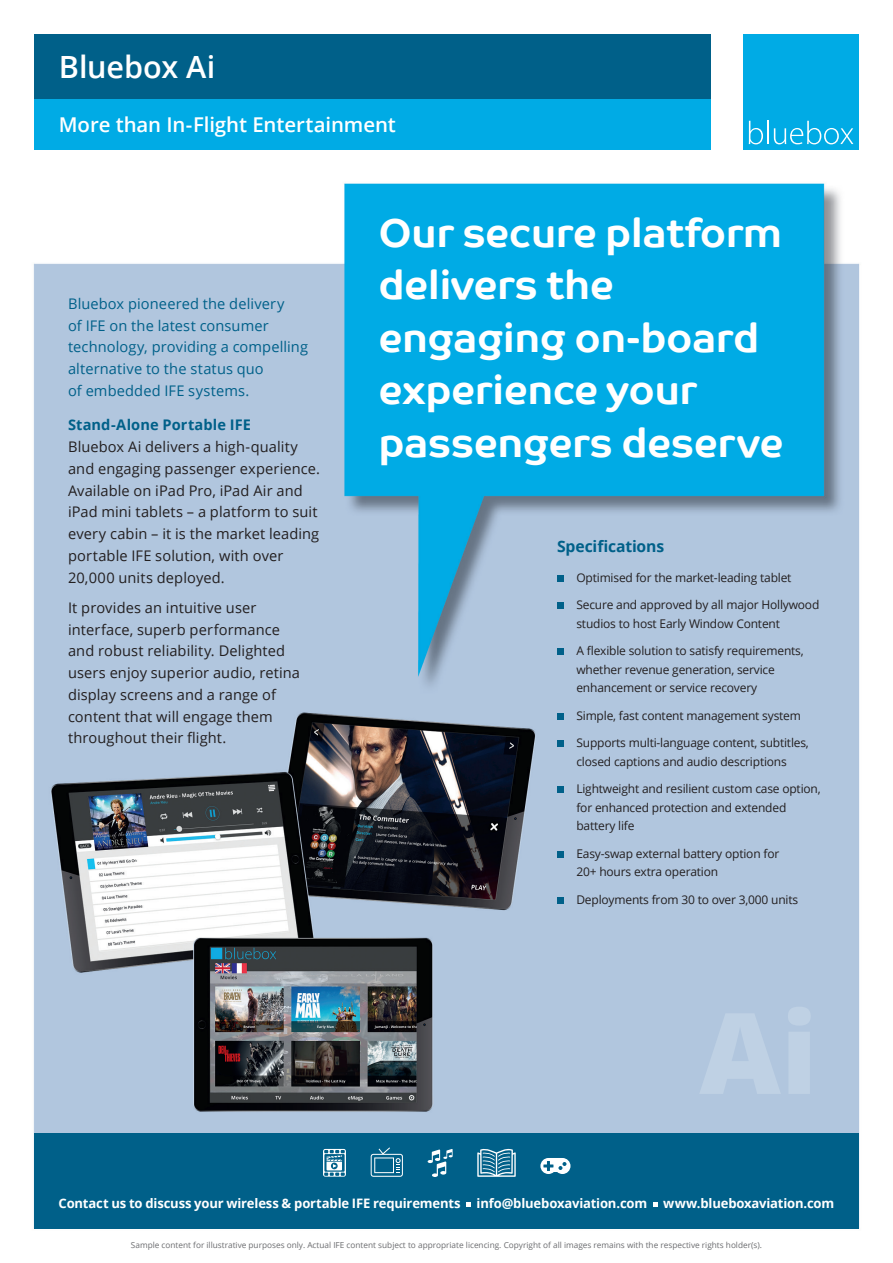
<style>
.page{position:relative;width:893px;height:1263px;background:#fff}
.page>*{position:absolute;margin:0;border:0;box-sizing:border-box;transform-origin:0 0}
.t1{font:40.5px/52.5px "Co Text Bd";letter-spacing:-.015em;color:#fff}
.t2{font:600 30.6px "Open Sans";color:#fff}
.t3{font:600 20.4px "Open Sans";letter-spacing:-.005em;color:#fff}
.t4{font:700 15.75px "Open Sans";letter-spacing:-.01em;color:#006089}
.t5{font:14.7px/21.8px "Open Sans";letter-spacing:.005em;color:#231f20}
.t6{font:14.7px/21.8px "Open Sans";letter-spacing:.005em;color:#006089}
.t7{font:700 14.7px "Open Sans";letter-spacing:.01em;color:#006089}
.t8{font:700 13.05px "Open Sans";letter-spacing:-.015em;color:#fff}
.t9{font:12px/18.8px "Open Sans";letter-spacing:-.015em;color:#231f20}
.t10{font:8.25px "Open Sans";color:#6c6d70}
</style>
<div class="page">
<img style="left:33px;top:34px;width:827px;height:1194px">
<div style="left:34px;top:1133px;width:825px;height:96px;background:#006089"></div>
<svg style="left:466px;top:1202px;width:5px;height:4px"></svg>
<svg style="left:653px;top:1202px;width:4px;height:4px"></svg>
<div style="left:743px;top:34px;width:116px;height:116px;background:#00abe5"></div>
<hr style="left:767px;top:121px;width:2px;height:23px;background:#fff">
<svg style="left:749px;top:121px;width:14px;height:23px"></svg>
<svg style="left:774px;top:121px;width:79px;height:23px"></svg>
<svg style="left:540px;top:1158px;width:30px;height:16px"></svg>
<svg style="left:371px;top:1147px;width:32px;height:30px"></svg>
<svg style="left:477px;top:1148px;width:39px;height:29px"></svg>
<svg style="left:323px;top:1149px;width:23px;height:28px"></svg>
<svg style="left:428px;top:1149px;width:25px;height:28px"></svg>
<div style="left:557px;top:575px;width:7px;height:6px;background:#006089"></div>
<div style="left:557px;top:602px;width:7px;height:7px;background:#006089"></div>
<div style="left:557px;top:648px;width:7px;height:7px;background:#006089"></div>
<div style="left:557px;top:713px;width:7px;height:6px;background:#006089"></div>
<div style="left:557px;top:740px;width:7px;height:7px;background:#006089"></div>
<div style="left:557px;top:786px;width:7px;height:7px;background:#006089"></div>
<div style="left:557px;top:851px;width:7px;height:6px;background:#006089"></div>
<div style="left:557px;top:897px;width:7px;height:6px;background:#006089"></div>
<div style="left:34px;top:98px;width:676px;height:52px;background:#00abe5"></div>
<div style="left:34px;top:34px;width:676px;height:64px;background:#006089"></div>
<p class="t2" style="left:59px;top:46px;width:158px">Bluebox Ai</p>
<p class="t3" style="left:59px;top:110px;width:339px">More than In-Flight Entertainment</p>
<p class="t6" style="left:68px;top:292px;width:242px">Bluebox pioneered the delivery<br>of IFE on the latest consumer technology, providing a compelling alternative to the status quo<br>of embedded IFE systems.</p>
<p class="t7" style="left:68px;top:415px;width:185px">Stand-Alone Portable IFE</p>
<p class="t5" style="left:68px;top:435px;width:253px">Bluebox Ai delivers a high-quality and engaging passenger experience.<br>Available on iPad Pro, iPad Air and iPad mini tablets – a platform to suit every cabin – it is the market leading portable IFE solution, with over 20,000 units deployed.</p>
<p class="t5" style="left:68px;top:596px;width:234px">It provides an intuitive user interface, superb performance and robust reliability. Delighted users enjoy superior audio, retina display screens and a range of content that will engage them throughout their flight.</p>
<p class="t1" style="left:378px;top:206px;width:407px">Our secure platform delivers the engaging on-board experience your passengers deserve</p>
<p class="t4" style="left:557px;top:535px;width:109px">Specifications</p>
<p class="t9" style="left:576px;top:567px;width:217px">Optimised for the market-leading tablet</p>
<p class="t9" style="left:576px;top:595px;width:244px">Secure and approved by all major Hollywood studios to host Early Window Content</p>
<p class="t9" style="left:576px;top:641px;width:229px">A flexible solution to satisfy requirements, whether revenue generation, service enhancement or service recovery</p>
<p class="t9" style="left:576px;top:705px;width:226px">Simple, fast content management system</p>
<p class="t9" style="left:576px;top:733px;width:234px">Supports multi-language content, subtitles, closed captions and audio descriptions</p>
<p class="t9" style="left:576px;top:779px;width:246px">Lightweight and resilient custom case option, for enhanced protection and extended battery life</p>
<p class="t9" style="left:576px;top:843px;width:204px">Easy-swap external battery option for<br>20+ hours extra operation</p>
<p class="t9" style="left:576px;top:889px;width:223px">Deployments from 30 to over 3,000 units</p>
<p class="t8" style="left:59px;top:1194px;width:777px">Contact us to discuss your wireless &amp; portable IFE requirements info@blueboxaviation.com www.blueboxaviation.com</p>
<p class="t10" style="left:131px;top:1239px;width:633px">Sample content for illustrative purposes only. Actual IFE content subject to appropriate licencing. Copyright of all images remains with the respective rights holder(s).</p>
</div>
